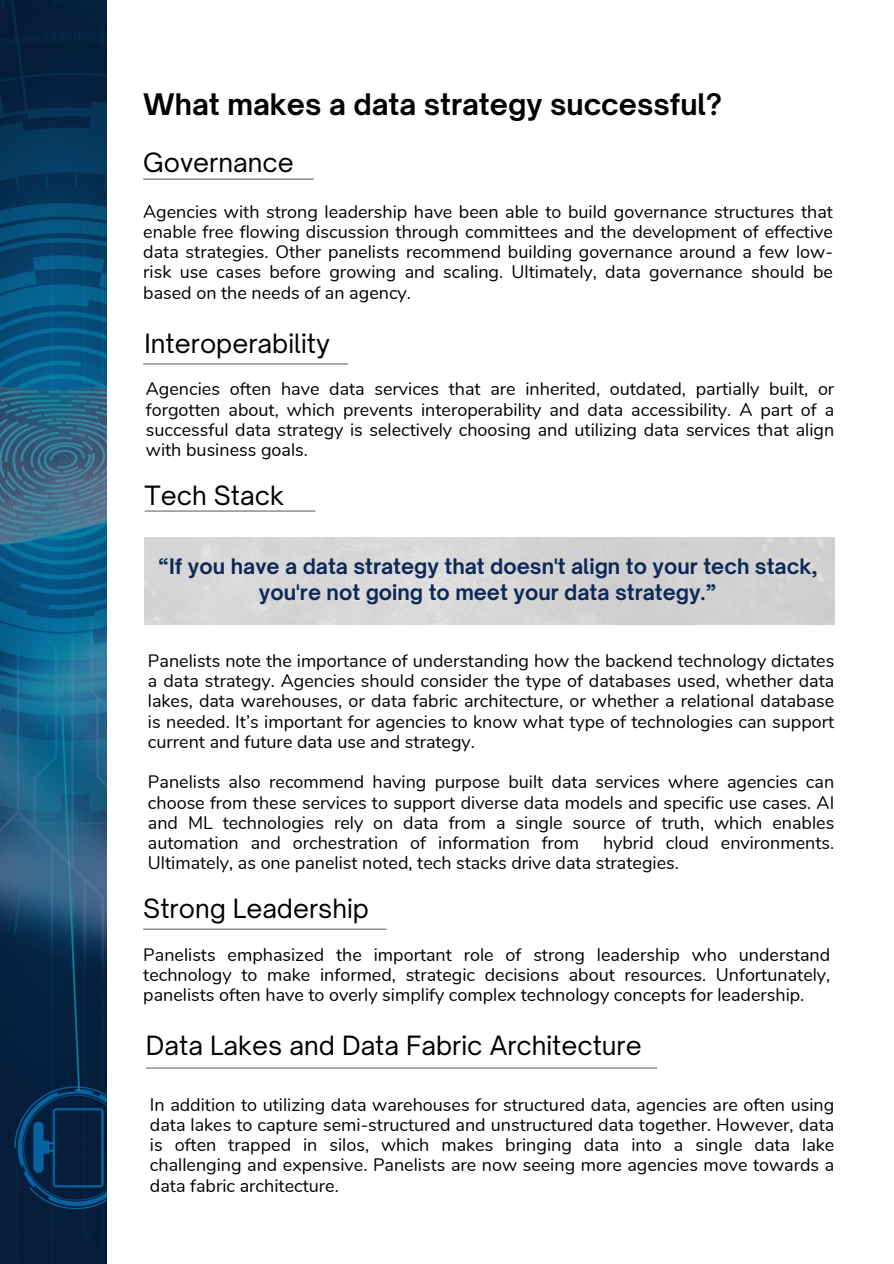
<style>
.page{position:relative;width:894px;height:1264px;background:#fff}
.page>*{position:absolute;margin:0;border:0;box-sizing:border-box;transform-origin:0 0}
.t1{font:700 28.35px "Open Sauce One";color:#000}
.t2{font:25.35px "Open Sauce One";color:#000}
.t3{font:700 20.55px/25.8px "Open Sauce One";color:#0c2857;text-align:center}
.t4{font:18px/20.2px "Nunito";color:#000;text-align:justify}
</style>
<div class="page">
<svg style="left:0;top:0;width:106px;height:1263px;background:#13486c"></svg>
<hr style="left:143px;top:178px;width:171px;height:2px;background:#696969">
<hr style="left:143px;top:363px;width:205px;height:1px;background:#696969">
<hr style="left:143px;top:928px;width:243px;height:1px;background:#696969">
<hr style="left:144px;top:510px;width:171px;height:1px;background:#696969">
<hr style="left:146px;top:1067px;width:511px;height:1px;background:#696969">
<h2 class="t1" style="left:143px;top:87px;width:580px">What makes a data strategy successful?</h2>
<h1 class="t2" style="left:143px;top:147px;width:152px">Governance</h1>
<p class="t4" style="left:143px;top:201px;width:691px">Agencies with strong leadership have been able to build governance structures that enable free flowing discussion through committees and the development of effective data strategies. Other panelists recommend building governance around a few low&shy;risk use cases before growing and scaling. Ultimately, data governance should be based on the needs of an agency.</p>
<h2 class="t2" style="left:144px;top:327px;width:187px">Interoperability</h2>
<p class="t4" style="left:146px;top:379px;width:689px">Agencies often have data services that are inherited, outdated, partially built, or forgotten about, which prevents interoperability and data accessibility. A part of a successful data strategy is selectively choosing and utilizing data services that align with business goals.</p>
<h3 class="t2" style="left:144px;top:479px;width:141px">Tech Stack</h3>
<h2 class="t3" style="left:158px;top:553px;width:660px">“If you have a data strategy that doesn't align to your tech stack, you're not going to meet your data strategy.”</h2>
<p class="t4" style="left:148px;top:650px;width:687px">Panelists note the importance of understanding how the backend technology dictates a data strategy. Agencies should consider the type of databases used, whether data lakes, data warehouses, or data fabric architecture, or whether a relational database is needed. It’s important for agencies to know what type of technologies can support current and future data use and strategy.</p>
<p class="t4" style="left:148px;top:772px;width:687px">Panelists also recommend having purpose built data services where agencies can choose from these services to support diverse data models and specific use cases. AI and ML technologies rely on data from a single source of truth, which enables automation and orchestration of information from</p>
<p class="t4" style="left:148px;top:833px;width:687px;text-indent:455px">hybrid cloud environments.<br>Ultimately, as one panelist noted, tech stacks drive data strategies.</p>
<h2 class="t2" style="left:143px;top:892px;width:227px">Strong Leadership</h2>
<p class="t4" style="left:143px;top:944px;width:688px">Panelists emphasized the important role of strong leadership who understand technology to make informed, strategic decisions about resources. Unfortunately, panelists often have to overly simplify complex technology concepts for leadership.</p>
<p class="t2" style="left:146px;top:1030px;width:497px">Data Lakes and Data Fabric Architecture</p>
<h2 class="t4" style="left:150px;top:1094px;width:685px">In addition to utilizing data warehouses for structured data, agencies are often using data lakes to capture semi-structured and unstructured data together. However, data is often trapped in silos, which makes bringing data into a single data lake challenging and expensive. Panelists are now seeing more agencies move towards a data fabric architecture.</h2>
</div>
